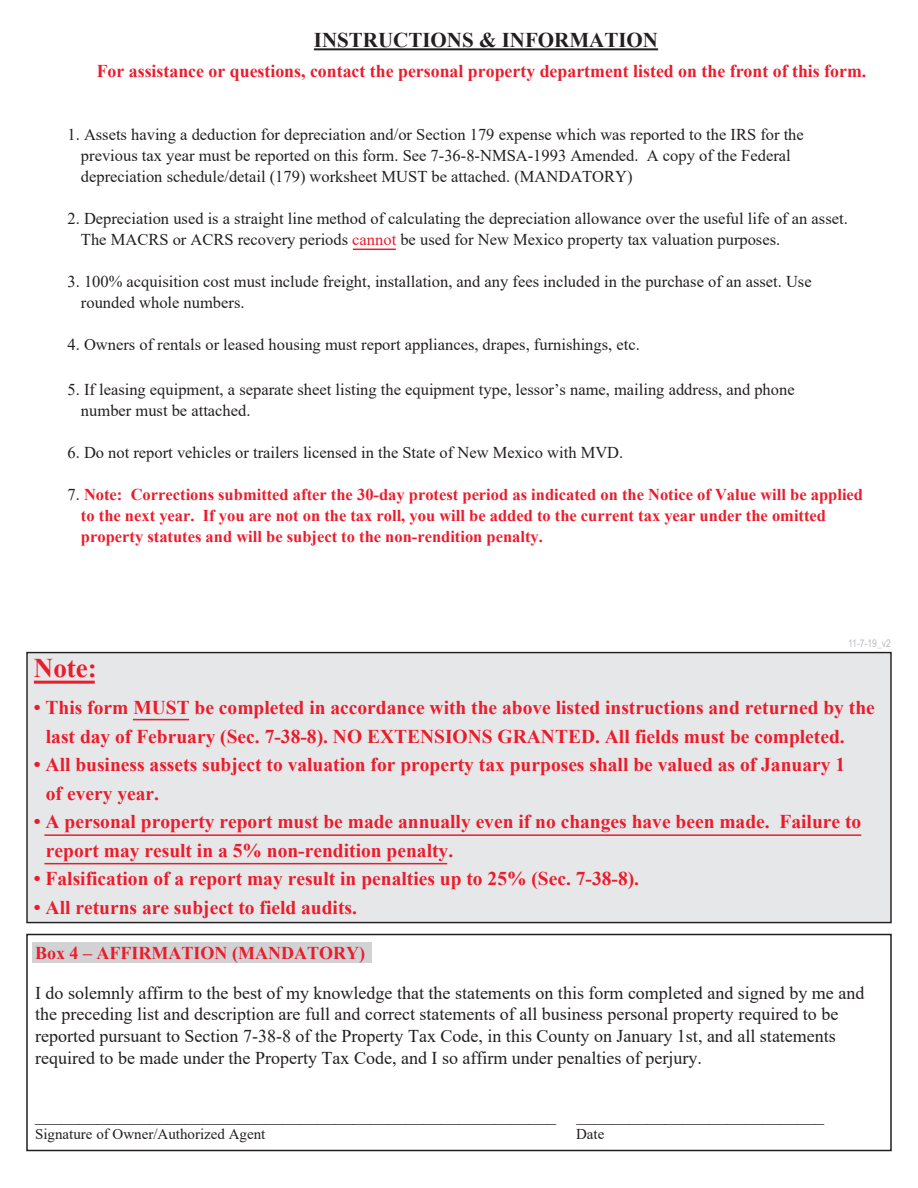
<style>
.page{position:relative;width:918px;height:1188px;background:#fff}
.page>*{position:absolute;margin:0;border:0;box-sizing:border-box;transform-origin:0 0}
.t1{font:700 27px "Times New Roman";color:#eb1c2c}
.t2{font:700 21px "Times New Roman";color:#231f20}
.t3{font:700 19.5px/28.5px "Times New Roman";color:#eb1c2c}
.t4{font:18px/21.8px "Times New Roman";color:#231f20}
.t5{font:700 18px "Times New Roman";color:#eb1c2c}
.t6{font:16.5px/21px "Times New Roman";color:#231f20}
.t7{font:700 16.5px/21px "Times New Roman";color:#eb1c2c}
.t8{font:15px "Times New Roman";color:#231f20}
.t9{font:10.5px "Arial Narrow";color:#bcbdc0}
.s1{color:#eb1c2c}
.s2{font-weight:400;color:#231f20}
</style>
<div class="page">
<div style="left:27px;top:653px;width:864px;height:270px;background:#e6e7e9"></div>
<hr style="left:34px;top:681px;width:61px;height:3px;background:#eb1c2c">
<hr style="left:44px;top:834px;width:817px;height:2px;background:#eb1c2c">
<hr style="left:44px;top:863px;width:403px;height:1px;background:#eb1c2c">
<hr style="left:314px;top:48px;width:344px;height:2px;background:#231f20">
<div style="left:26px;top:934px;width:866px;height:217px;border:2px solid #231f20"></div>
<div style="left:33px;top:943px;width:339px;height:20px;background:#d1d2d4"></div>
<hr style="left:133px;top:719px;width:56px;height:1px;background:#eb1c2c">
<hr style="left:353px;top:249px;width:43px;height:1px;background:#eb1c2c">
<p class="t2" style="left:314px;top:25px;width:346px">INSTRUCTIONS &amp; INFORMATION</p>
<p class="t5" style="left:97px;top:58px;width:771px">For assistance or questions, contact the personal property department listed on the front of this form.</p>
<p class="t6" style="left:81px;top:124px;width:724px;text-indent:-13px">1. Assets having a deduction for depreciation and/or Section 179 expense which was reported to the IRS for the previous tax year must be reported on this form. See 7-36-8-NMSA-1993 Amended. A copy of the Federal depreciation schedule/detail (179) worksheet MUST be attached. (MANDATORY)</p>
<p class="t6" style="left:81px;top:208px;width:768px;text-indent:-13px">2. Depreciation used is a straight line method of calculating the depreciation allowance over the useful life of an asset.<br>The MACRS or ACRS recovery periods <span class="s1">cannot</span> be used for New Mexico property tax valuation purposes.</p>
<p class="t6" style="left:81px;top:271px;width:732px;text-indent:-13px">3. 100% acquisition cost must include freight, installation, and any fees included in the purchase of an asset. Use rounded whole numbers.</p>
<p class="t6" style="left:68px;top:334px;width:574px">4. Owners of rentals or leased housing must report appliances, drapes, furnishings, etc.</p>
<p class="t6" style="left:81px;top:379px;width:715px;text-indent:-13px">5. If leasing equipment, a separate sheet listing the equipment type, lessor’s name, mailing address, and phone number must be attached.</p>
<p class="t6" style="left:68px;top:442px;width:557px">6. Do not report vehicles or trailers licensed in the State of New Mexico with MVD.</p>
<p class="t7" style="left:81px;top:484px;width:784px;text-indent:-13px"><span class="s2">7.</span> Note: Corrections submitted after the 30-day protest period as indicated on the Notice of Value will be applied to the next year. If you are not on the tax roll, you will be added to the current tax year under the omitted property statutes and will be subject to the non-rendition penalty.</p>
<p class="t9" style="left:848px;top:636px;width:44px">11-7-19_v2</p>
<h1 class="t1" style="left:34px;top:648px;width:64px">Note:</h1>
<p class="t3" style="left:46px;top:693px;width:830px;text-indent:-12px">• This form MUST be completed in accordance with the above listed instructions and returned by the last day of February (Sec. 7-38-8). NO EXTENSIONS GRANTED. All fields must be completed.</p>
<p class="t3" style="left:46px;top:750px;width:801px;text-indent:-12px">• All business assets subject to valuation for property tax purposes shall be valued as of January 1 of every year.</p>
<p class="t3" style="left:46px;top:807px;width:817px;text-indent:-12px">• A personal property report must be made annually even if no changes have been made. Failure to report may result in a 5% non-rendition penalty.</p>
<p class="t3" style="left:34px;top:864px;width:607px">• Falsification of a report may result in penalties up to 25% (Sec. 7-38-8).</p>
<p class="t3" style="left:34px;top:892px;width:325px">• All returns are subject to field audits.</p>
<p class="t5" style="left:35px;top:940px;width:331px">Box 4 – AFFIRMATION (MANDATORY)</p>
<p class="t4" style="left:35px;top:981px;width:831px">I do solemnly affirm to the best of my knowledge that the statements on this form completed and signed by me and the preceding list and description are full and correct statements of all business personal property required to be reported pursuant to Section 7-38-8 of the Property Tax Code, in this County on January 1st, and all statements required to be made under the Property Tax Code, and I so affirm under penalties of perjury.</p>
<p class="t4" style="left:35px;top:1103px;width:791px">___________________________________________________________ ____________________________</p>
<p class="t8" style="left:35px;top:1123px;width:232px">Signature of Owner/Authorized Agent</p>
<p class="t8" style="left:576px;top:1123px;width:30px">Date</p>
</div>
